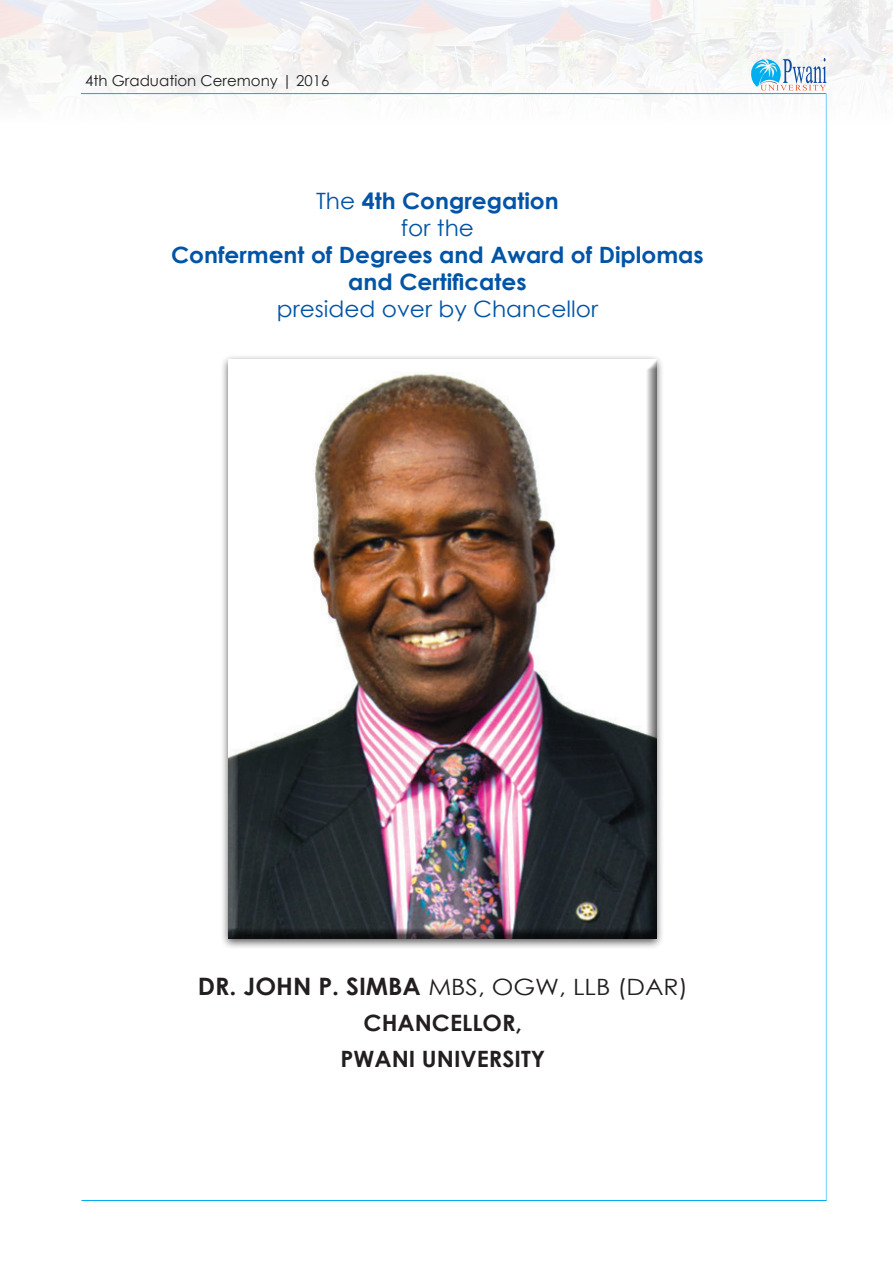
<style>
.page{position:relative;width:893px;height:1263px;background:#fff}
.page>*{position:absolute;margin:0;border:0;box-sizing:border-box;transform-origin:0 0}
.t1{font:700 22.5px/27px "Century Gothic";color:#0154a6;text-align:center}
.t2{font:700 22.5px/36px "Century Gothic";color:#231f20;text-align:center}
.t3{font:22.5px "Century Gothic";color:#0154a6}
.t4{font:15px "Century Gothic";color:#231f20}
.s1{font-weight:400}
.s2{font-size:24px}
</style>
<div class="page">
<svg style="left:746px;top:58px;width:80px;height:33px"></svg>
<hr style="left:81px;top:93px;width:745px;height:1px;background:#00aeef">
<hr style="left:81px;top:1200px;width:745px;height:1px;background:#00aeef">
<hr style="left:826px;top:93px;width:1px;height:1108px;background:#00aeef">
<hr style="left:824px;top:92px;width:2px;height:1110px;background:#231f20;opacity:.5">
<div style="left:220px;top:354px;width:444px;height:596px;background:#231f20;opacity:.75"></div>
<div style="left:225px;top:359px;width:432px;height:580px;background:#231f20;opacity:.75"></div>
<p class="t4" style="left:85px;top:70px;width:246px">4th Graduation Ceremony | 2016</p>
<p class="t1" style="left:316px;top:186px;width:244px"><span class="s1">The</span> 4th Congregation <span class="s1">for the</span></p>
<p class="t1" style="left:171px;top:240px;width:534px">Conferment of Degrees and Award of Diplomas and Certificates</p>
<p class="t3" style="left:277px;top:293px;width:323px">presided over by Chancellor</p>
<p class="t2" style="left:198px;top:968px;width:492px"><span class="s2">DR. JOHN P. SIMBA</span> <span class="s1">MBS, OGW, LLB (DAR)<br></span>CHANCELLOR,<br>PWANI UNIVERSITY</p>
</div>
